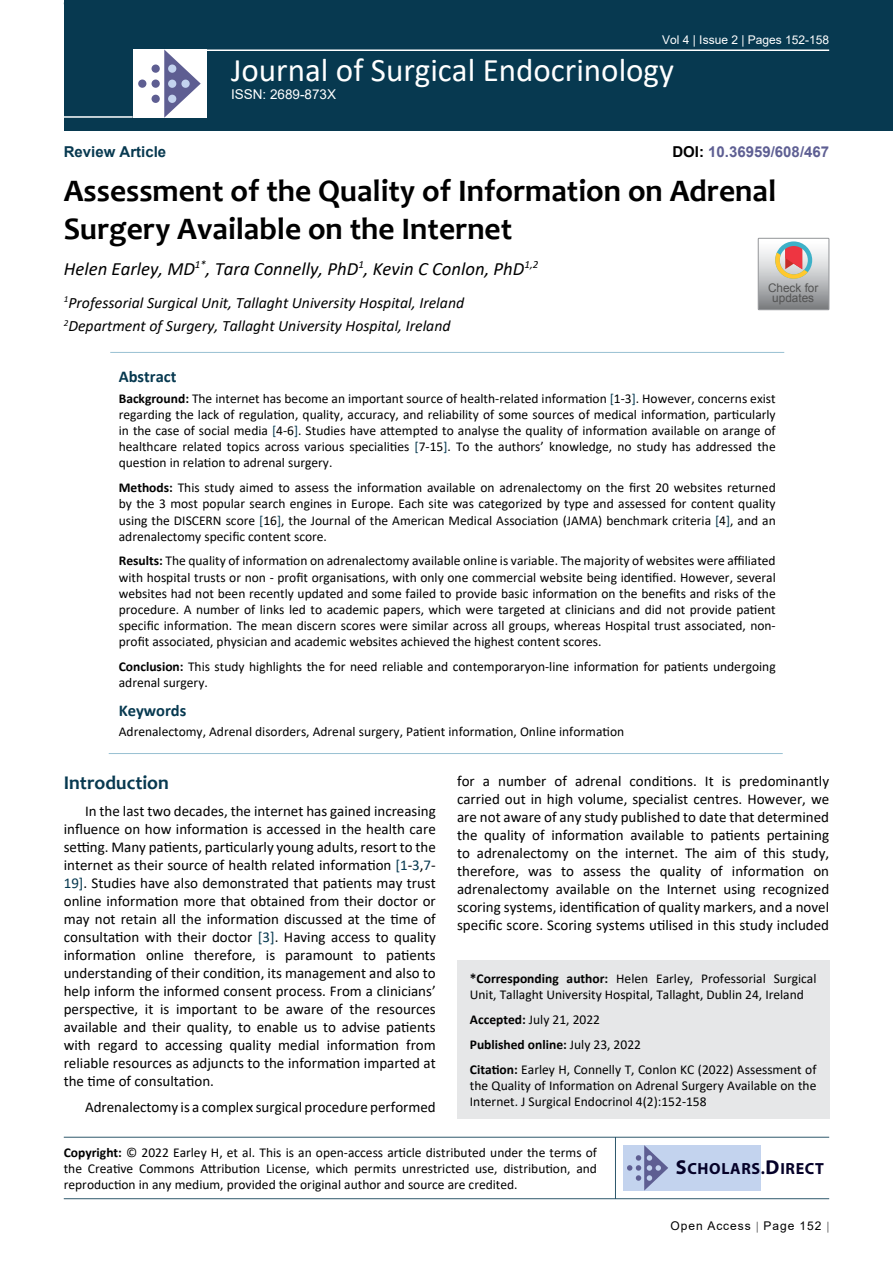
<style>
.page{position:relative;width:893px;height:1263px;background:#fff}
.page>*{position:absolute;margin:0;border:0;box-sizing:border-box;transform-origin:0 0}
.t1{font:33px "Calibri";color:#fff}
.t2{font:700 31.5px/37.8px "Candara";color:#000}
.t3{font:700 19.5px "Candara";color:#073950}
.t4{font:italic 18.75px "Calibri";color:#000}
.t5{font:700 16.5px "Calibri";color:#073950}
.t6{font:700 16.2px "Myriad Pro";letter-spacing:.04em;color:#050128}
.t7{font:italic 15.75px/23.1px "Calibri";color:#000}
.t8{font:15px/18px "Calibri";color:#000;text-align:justify}
.t9{font:700 15px "Arial";color:#5e5f93}
.t10{font:700 15px "Arial";color:#073950}
.t11{font:13.5px/16.2px "Calibri";color:#000;text-align:justify}
.t12{font:13.5px "Arial";color:#fff}
.t13{font:12px "Arial";color:#fff}
.t14{font:12px "Arial";letter-spacing:.08em;color:#000}
.t15{font:11.85px/10.2px "Arial";color:#535353;text-align:center}
.s1{color:#000}
.s2{font-weight:700}
.s3{color:#073950}
.s4{font-size:20.25px}
</style>
<div class="page">
<div style="left:64px;top:0;width:829px;height:131px;background:#073950"></div>
<hr style="left:64px;top:1137px;width:765px;height:1px;background:#073950">
<hr style="left:64px;top:1198px;width:765px;height:1px;background:#073950">
<hr style="left:615px;top:1137px;width:1px;height:62px;background:#073950">
<hr style="left:204px;top:49px;width:625px;height:2px;background:#fff">
<hr style="left:64px;top:116px;width:69px;height:2px;background:#fff">
<div style="left:133px;top:49px;width:74px;height:69px;background:#fff"></div>
<svg style="left:164px;top:49px;width:37px;height:69px"></svg>
<div style="left:152px;top:65px;width:8px;height:8px;background:#5e5e92;border-radius:50%"></div>
<div style="left:138px;top:80px;width:8px;height:8px;background:#5e5e92;border-radius:50%"></div>
<div style="left:152px;top:80px;width:8px;height:8px;background:#5e5e92;border-radius:50%"></div>
<div style="left:168px;top:80px;width:8px;height:8px;background:#c3d3ee;border-radius:50%"></div>
<div style="left:181px;top:80px;width:9px;height:8px;background:#c3d3ee;border-radius:50%"></div>
<div style="left:168px;top:95px;width:8px;height:8px;background:#c3d3ee;border-radius:50%"></div>
<div style="left:168px;top:65px;width:8px;height:8px;background:#c3d3ee;border-radius:50%"></div>
<div style="left:152px;top:95px;width:8px;height:8px;background:#5e5e92;border-radius:50%"></div>
<div style="left:623px;top:1145px;width:138px;height:45px;background:#c3d3ee"></div>
<svg style="left:627px;top:1145px;width:41px;height:45px"></svg>
<div style="left:457px;top:960px;width:372px;height:159px;background:#e6e7e8"></div>
<hr style="left:110px;top:352px;width:674px;height:1px;background:#98c0d2">
<hr style="left:109px;top:753px;width:674px;height:1px;background:#98c0d2">
<svg style="left:758px;top:238px;width:71px;height:72px;background:#bdb6b3"></svg>
<p class="t13" style="left:662px;top:31px;width:169px">Vol 4 | Issue 2 | Pages 152-158</p>
<p class="t10" style="left:64px;top:141px;width:104px">Review Article</p>
<h1 class="t1" style="left:231px;top:47px;width:445px">Journal of Surgical Endocrinology</h1>
<p class="t12" style="left:231px;top:85px;width:107px">ISSN: 2689-873X</p>
<p class="t9" style="left:672px;top:141px;width:158px"><span class="s1">DOI:</span> 10.36959/608/467</p>
<h2 class="t2" style="left:64px;top:172px;width:714px">Assessment of the Quality of Information on Adrenal<br>Surgery Available on the Internet</h2>
<h3 class="t4" style="left:64px;top:255px;width:476px">Helen Earley, MD<sup>1*</sup>, Tara Connelly, PhD<sup>1</sup>, Kevin C Conlon, PhD<sup>1,2</sup></h3>
<p class="t7" style="left:64px;top:290px;width:402px"><sup>1</sup>Professorial Surgical Unit, Tallaght University Hospital, Ireland<br><sup>2</sup>Department of Surgery, Tallaght University Hospital, Ireland</p>
<p class="t15" style="left:768px;top:282px;width:52px">Check for updates</p>
<p class="t5" style="left:119px;top:365px;width:59px">Abstract</p>
<p class="t11" style="left:119px;top:390px;width:658px"><span class="s2">Background:</span> The internet has become an important source of health-related information <span class="s3">[</span>1-3<span class="s3">]</span>. However, concerns exist regarding the lack of regulation, quality, accuracy, and reliability of some sources of medical information, particularly in the case of social media <span class="s3">[</span>4-6<span class="s3">]</span>. Studies have attempted to analyse the quality of information available on arange of healthcare related topics across various specialities <span class="s3">[</span>7-15<span class="s3">]</span>. To the authors’ knowledge, no study has addressed the question in relation to adrenal surgery.</p>
<p class="t11" style="left:119px;top:479px;width:658px"><span class="s2">Methods:</span> This study aimed to assess the information available on adrenalectomy on the first 20 websites returned by the 3 most popular search engines in Europe. Each site was categorized by type and assessed for content quality using the DISCERN score <span class="s3">[</span>16<span class="s3">]</span>, the Journal of the American Medical Association (JAMA) benchmark criteria <span class="s3">[</span>4<span class="s3">]</span>, and an adrenalectomy specific content score.</p>
<p class="t11" style="left:119px;top:552px;width:658px"><span class="s2">Results:</span> The quality of information on adrenalectomy available online is variable. The majority of websites were affiliated with hospital trusts or non - profit organisations, with only one commercial website being identified. However, several websites had not been recently updated and some failed to provide basic information on the benefits and risks of the procedure. A number of links led to academic papers, which were targeted at clinicians and did not provide patient specific information. The mean discern scores were similar across all groups, whereas Hospital trust associated, non&shy;profit associated, physician and academic websites achieved the highest content scores.</p>
<p class="t11" style="left:119px;top:658px;width:658px"><span class="s2">Conclusion:</span> This study highlights the for need reliable and contemporaryon-line information for patients undergoing adrenal surgery.</p>
<p class="t5" style="left:119px;top:698px;width:69px">Keywords</p>
<p class="t11" style="left:119px;top:723px;width:507px">Adrenalectomy, Adrenal disorders, Adrenal surgery, Patient information, Online information</p>
<h3 class="t3" style="left:64px;top:771px;width:107px">Introduction</h3>
<p class="t8" style="left:64px;top:801px;width:374px;text-indent:21px">In the last two decades, the internet has gained increasing influence on how information is accessed in the health care setting. Many patients, particularly young adults, resort to the internet as their source of health related information <span class="s3">[1</span>-<span class="s3">3</span>,<span class="s3">7</span>- <span class="s3">19]</span>. Studies have also demonstrated that patients may trust online information more that obtained from their doctor or may not retain all the information discussed at the time of consultation with their doctor <span class="s3">[3]</span>. Having access to quality information online therefore, is paramount to patients understanding of their condition, its management and also to help inform the informed consent process. From a clinicians’ perspective, it is important to be aware of the resources available and their quality, to enable us to advise patients with regard to accessing quality medial information from reliable resources as adjuncts to the information imparted at the time of consultation.</p>
<p class="t8" style="left:85px;top:1098px;width:352px">Adrenalectomy is a complex surgical procedure performed</p>
<p class="t8" style="left:457px;top:772px;width:374px">for a number of adrenal conditions. It is predominantly carried out in high volume, specialist centres. However, we are not aware of any study published to date that determined the quality of information available to patients pertaining to adrenalectomy on the internet. The aim of this study, therefore, was to assess the quality of information on adrenalectomy available on the Internet using recognized scoring systems, identification of quality markers, and a novel specific score. Scoring systems utilised in this study included</p>
<p class="t11" style="left:470px;top:970px;width:348px"><span class="s2">*Corresponding author:</span> Helen Earley, Professorial Surgical<br>Unit, Tallaght University Hospital, Tallaght, Dublin 24, Ireland</p>
<p class="t11" style="left:470px;top:1007px;width:348px;line-height:24.8px;text-align:left"><span class="s2">Accepted:</span> July 21, 2022<br><span class="s2">Published online:</span> July 23, 2022<br><span class="s2">Citation:</span> Earley H, Connelly T, Conlon KC (2022) Assessment of</p>
<p class="t11" style="left:470px;top:1077px;width:348px">the Quality of Information on Adrenal Surgery Available on the<br>Internet. J Surgical Endocrinol 4(2):152-158</p>
<p class="t11" style="left:64px;top:1144px;width:535px"><span class="s2">Copyright:</span> © 2022 Earley H, et al. This is an open-access article distributed under the terms of the Creative Commons Attribution License, which permits unrestricted use, distribution, and reproduction in any medium, provided the original author and source are credited.</p>
<p class="t6" style="left:676px;top:1158px;width:150px"><span class="s4">S</span>CHOLARS.<span class="s4">D</span>IRECT</p>
<p class="t14" style="left:670px;top:1217px;width:152px">Open Access Page 152</p>
</div>
